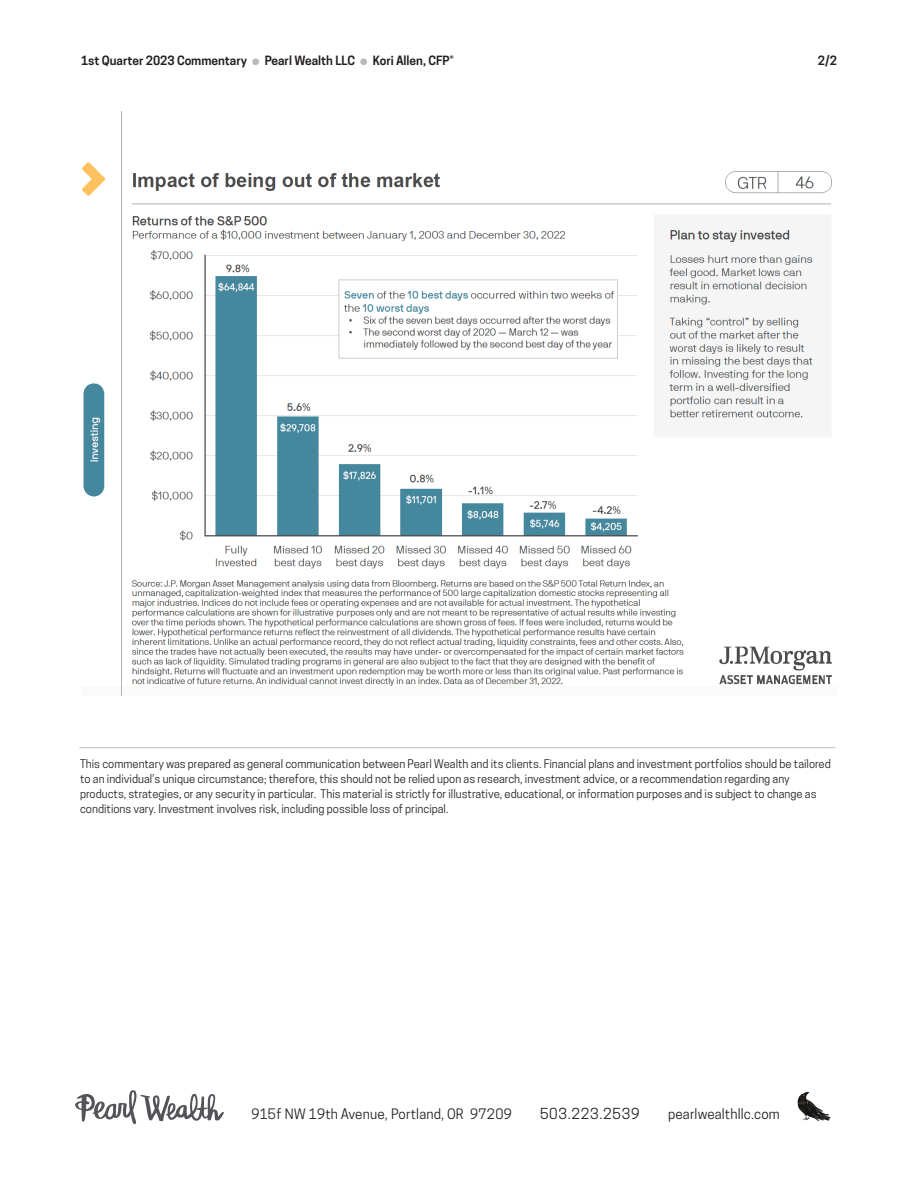
<style>
.page{position:relative;width:918px;height:1188px;background:#fff}
.page>*{position:absolute;margin:0;border:0;box-sizing:border-box;transform-origin:0 0}
.t1{font:14.25px "Cooper Hewitt";letter-spacing:.05em;color:#231f20}
.t2{font:13.5px "Cooper Hewitt";letter-spacing:.01em;color:#231f20}
.t3{font:600 12px "Cooper Hewitt";color:#231f20}
.t4{font:11.25px/15px "Cooper Hewitt";color:#231f20}
.s1{color:#b8b9bc}
</style>
<div class="page">
<svg style="left:75px;top:1090px;width:149px;height:34px"></svg>
<img style="left:797px;top:1092px;width:33px;height:30px">
<hr style="left:80px;top:747px;width:756px;height:1px;background:#231f20">
<img style="left:82px;top:111px;width:750px;height:585px">
<p class="t3" style="left:81px;top:53px;width:374px">1st Quarter 2023 Commentary <span class="s1">⚫</span> Pearl Wealth LLC <span class="s1">⚫</span> Kori Allen, CFP®</p>
<p class="t3" style="left:818px;top:53px;width:21px">2/2</p>
<p class="t4" style="left:80px;top:757px;width:752px">This commentary was prepared as general communication between Pearl Wealth and its clients. Financial plans and investment portfolios should be tailored to an individual’s unique circumstance; therefore, this should not be relied upon as research, investment advice, or a recommendation regarding any products, strategies, or any security in particular. This material is strictly for illustrative, educational, or information purposes and is subject to change as conditions vary. Investment involves risk, including possible loss of principal.</p>
<p class="t2" style="left:251px;top:1106px;width:262px">915f NW 19th Avenue, Portland, OR 97209</p>
<p class="t1" style="left:540px;top:1106px;width:101px">503.223.2539</p>
<p class="t2" style="left:668px;top:1106px;width:113px">pearlwealthllc.com</p>
</div>
